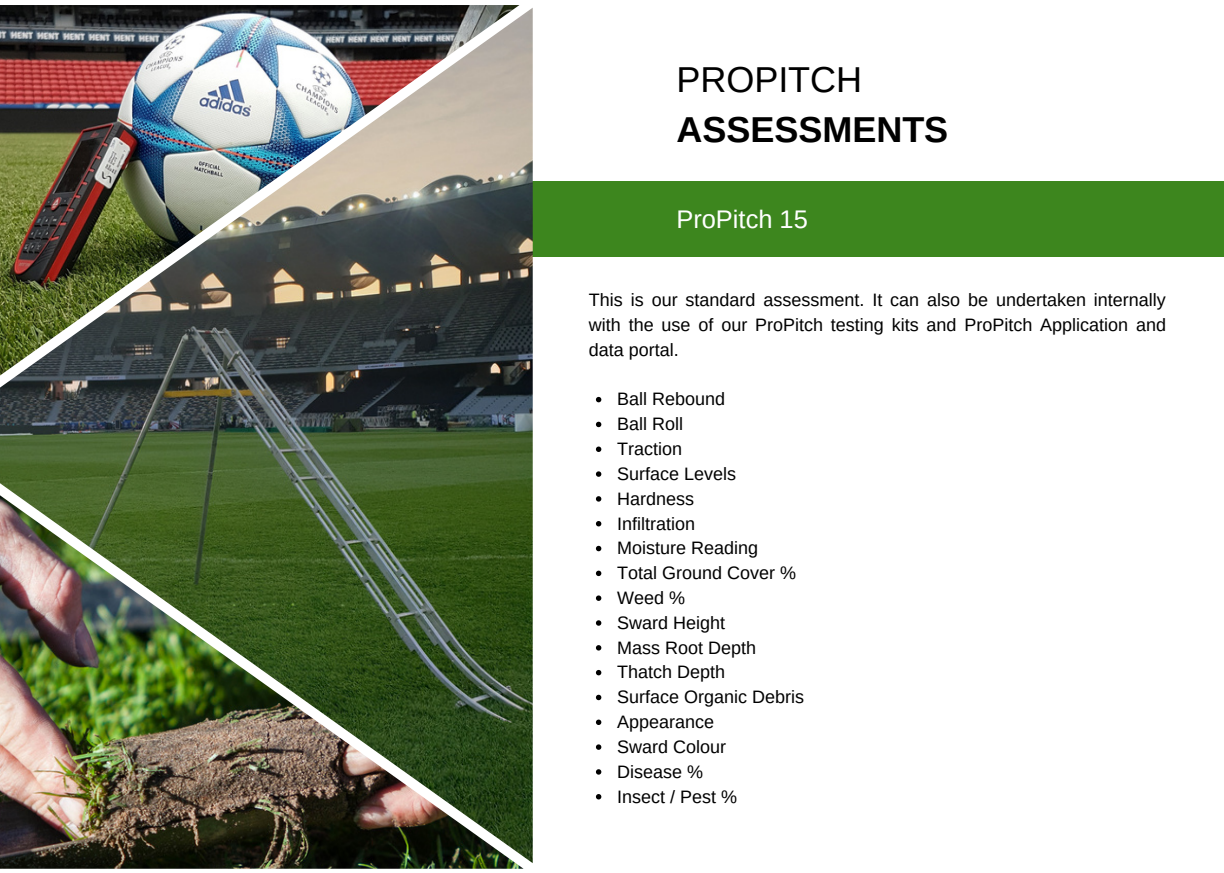
<style>
.page{position:relative;width:1224px;height:873px;background:#fff}
.page>*{position:absolute;margin:0;border:0;box-sizing:border-box;transform-origin:0 0}
.t1{font:700 36px "Arimo";color:#000}
.t2{font:36px "Arimo";color:#000}
.t3{font:25.4px "Arimo";color:#fff}
.t4{font:18px/24.8px "Arimo";color:#000;text-align:justify}
</style>
<div class="page">
<div style="left:382px;top:182px;width:842px;height:75px;background:#3d861e"></div>
<img style="left:0;top:8px;width:533px;height:855px">
<img style="left:0;top:5px;width:519px;height:421px">
<img style="left:0;top:445px;width:524px;height:424px">
<svg style="left:596px;top:397px;width:5px;height:5px"></svg>
<svg style="left:596px;top:422px;width:5px;height:5px"></svg>
<svg style="left:596px;top:447px;width:5px;height:5px"></svg>
<svg style="left:596px;top:471px;width:5px;height:6px"></svg>
<svg style="left:596px;top:496px;width:5px;height:6px"></svg>
<svg style="left:596px;top:521px;width:5px;height:5px"></svg>
<svg style="left:596px;top:546px;width:5px;height:5px"></svg>
<svg style="left:596px;top:571px;width:5px;height:5px"></svg>
<svg style="left:596px;top:595px;width:5px;height:6px"></svg>
<svg style="left:596px;top:620px;width:5px;height:6px"></svg>
<svg style="left:596px;top:645px;width:5px;height:6px"></svg>
<svg style="left:596px;top:670px;width:5px;height:5px"></svg>
<svg style="left:596px;top:695px;width:5px;height:5px"></svg>
<svg style="left:596px;top:720px;width:5px;height:5px"></svg>
<svg style="left:596px;top:744px;width:5px;height:6px"></svg>
<svg style="left:596px;top:769px;width:5px;height:6px"></svg>
<svg style="left:596px;top:794px;width:5px;height:5px"></svg>
<p class="t2" style="left:676px;top:59px;width:187px">PROPITCH</p>
<p class="t1" style="left:676px;top:109px;width:273px">ASSESSMENTS</p>
<p class="t3" style="left:676px;top:205px;width:133px">ProPitch 15</p>
<p class="t4" style="left:589px;top:288px;width:579px">This is our standard assessment. It can also be undertaken internally with the use of our ProPitch testing kits and ProPitch Application and data portal.</p>
<p class="t4" style="left:617px;top:387px;width:109px">Ball Rebound</p>
<p class="t4" style="left:617px;top:412px;width:67px">Ball Roll</p>
<p class="t4" style="left:617px;top:436px;width:66px">Traction</p>
<p class="t4" style="left:617px;top:461px;width:120px">Surface Levels</p>
<p class="t4" style="left:617px;top:486px;width:78px">Hardness</p>
<p class="t4" style="left:617px;top:511px;width:79px">Infiltration</p>
<p class="t4" style="left:617px;top:536px;width:142px">Moisture Reading</p>
<p class="t4" style="left:617px;top:561px;width:180px">Total Ground Cover %</p>
<p class="t4" style="left:617px;top:585px;width:69px">Weed %</p>
<p class="t4" style="left:617px;top:610px;width:109px">Sward Height</p>
<p class="t4" style="left:617px;top:635px;width:140px">Mass Root Depth</p>
<p class="t4" style="left:617px;top:660px;width:109px">Thatch Depth</p>
<p class="t4" style="left:617px;top:685px;width:188px">Surface Organic Debris</p>
<p class="t4" style="left:617px;top:709px;width:98px">Appearance</p>
<p class="t4" style="left:617px;top:734px;width:110px">Sward Colour</p>
<p class="t4" style="left:617px;top:759px;width:87px">Disease %</p>
<p class="t4" style="left:617px;top:784px;width:121px">Insect / Pest %</p>
</div>
